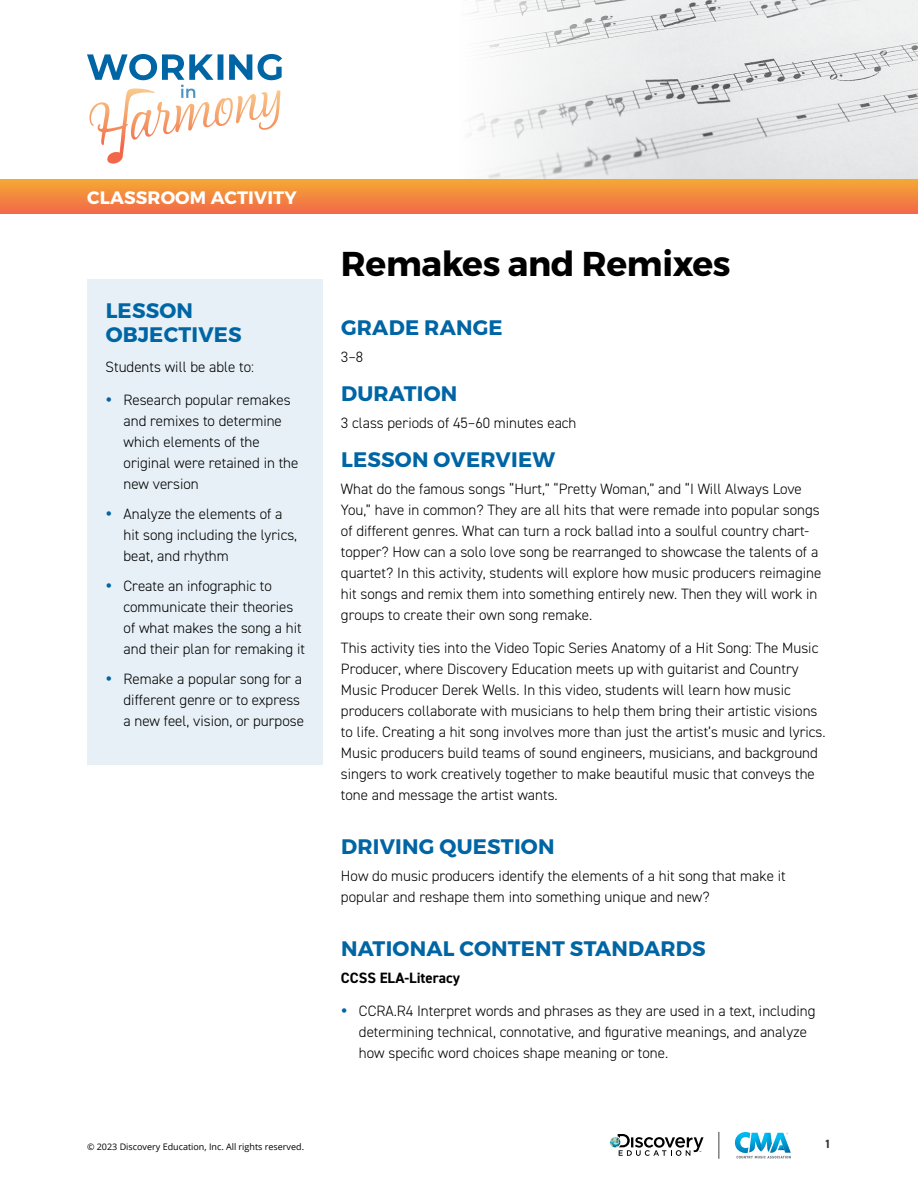
<style>
.page{position:relative;width:918px;height:1188px;background:#fff}
.page>*{position:absolute;margin:0;border:0;box-sizing:border-box;transform-origin:0 0}
.t1{font:700 34.5px "Montserrat";letter-spacing:-.01em;color:#000}
.t2{font:700 21px/24px "Montserrat";letter-spacing:.01em;color:#0065a4}
.t3{font:700 18px "Montserrat";letter-spacing:.01em;color:#fff}
.t4{font:300 15px/21px "DIN2014";color:#000}
.t5{font:700 15px "DIN2014";color:#000}
.t6{font:700 12px "DIN2014";color:#343333}
.t7{font:9px "Open Sans";color:#000}
</style>
<div class="page">
<svg style="left:610px;top:1134px;width:94px;height:22px"></svg>
<svg style="left:718px;top:1132px;width:1px;height:27px"></svg>
<img style="left:687px;top:0;width:231px;height:179px">
<svg style="left:470px;top:0;width:217px;height:179px;fill:#eeefef"></svg>
<svg style="left:87px;top:54px;width:195px;height:110px"></svg>
<div style="left:0;top:179px;width:918px;height:34px;background:linear-gradient(to bottom,#f4a934,#f26b48)"></div>
<svg style="left:735px;top:1132px;width:56px;height:26px"></svg>
<div style="left:88px;top:280px;width:235px;height:485px;background:#e6f0f6"></div>
<p class="t3" style="left:87px;top:187px;width:211px">CLASSROOM ACTIVITY</p>
<h2 class="t2" style="left:106px;top:299px;width:138px">LESSON<br>OBJECTIVES</h2>
<p class="t4" style="left:106px;top:357px;width:150px">Students will be able to:</p>
<p class="t4" style="left:124px;top:390px;width:176px">Research popular remakes and remixes to determine which elements of the original were retained in the new version</p>
<p class="t4" style="left:124px;top:504px;width:175px">Analyze the elements of a hit song including the lyrics, beat, and rhythm</p>
<p class="t4" style="left:124px;top:576px;width:183px">Create an infographic to communicate their theories of what makes the song a hit and their plan for remaking it</p>
<p class="t4" style="left:124px;top:669px;width:182px">Remake a popular song for a different genre or to express a new feel, vision, or purpose</p>
<h1 class="t1" style="left:341px;top:243px;width:391px">Remakes and Remixes</h1>
<h2 class="t2" style="left:341px;top:316px;width:163px">GRADE RANGE</h2>
<p class="t4" style="left:341px;top:347px;width:24px">3–8</p>
<h2 class="t2" style="left:341px;top:382px;width:118px">DURATION</h2>
<p class="t4" style="left:341px;top:413px;width:237px">3 class periods of 45–60 minutes each</p>
<h2 class="t2" style="left:341px;top:448px;width:216px">LESSON OVERVIEW</h2>
<p class="t4" style="left:341px;top:479px;width:482px">What do the famous songs “Hurt,” “Pretty Woman,” and “I Will Always Love You,” have in common? They are all hits that were remade into popular songs of different genres. What can turn a rock ballad into a soulful country chart&shy;topper? How can a solo love song be rearranged to showcase the talents of a quartet? In this activity, students will explore how music producers reimagine hit songs and remix them into something entirely new. Then they will work in groups to create their own song remake.</p>
<p class="t4" style="left:341px;top:638px;width:486px">This activity ties into the Video Topic Series Anatomy of a Hit Song: The Music Producer, where Discovery Education meets up with guitarist and Country Music Producer Derek Wells. In this video, students will learn how music producers collaborate with musicians to help them bring their artistic visions to life. Creating a hit song involves more than just the artist’s music and lyrics.<br>Music producers build teams of sound engineers, musicians, and background singers to work creatively together to make beautiful music that conveys the tone and message the artist wants.</p>
<h2 class="t2" style="left:341px;top:835px;width:215px">DRIVING QUESTION</h2>
<p class="t4" style="left:341px;top:866px;width:446px">How do music producers identify the elements of a hit song that make it popular and reshape them into something unique and new?</p>
<h2 class="t2" style="left:341px;top:937px;width:366px">NATIONAL CONTENT STANDARDS</h2>
<p class="t5" style="left:341px;top:968px;width:121px">CCSS ELA-Literacy</p>
<p class="t4" style="left:359px;top:1001px;width:458px">CCRA.R4 Interpret words and phrases as they are used in a text, including determining technical, connotative, and figurative meanings, and analyze how specific word choices shape meaning or tone.</p>
<p class="t7" style="left:87px;top:1141px;width:219px">© 2023 Discovery Education, Inc. All rights reserved.</p>
<p class="t6" style="left:825px;top:1136px;width:8px">1</p>
</div>
